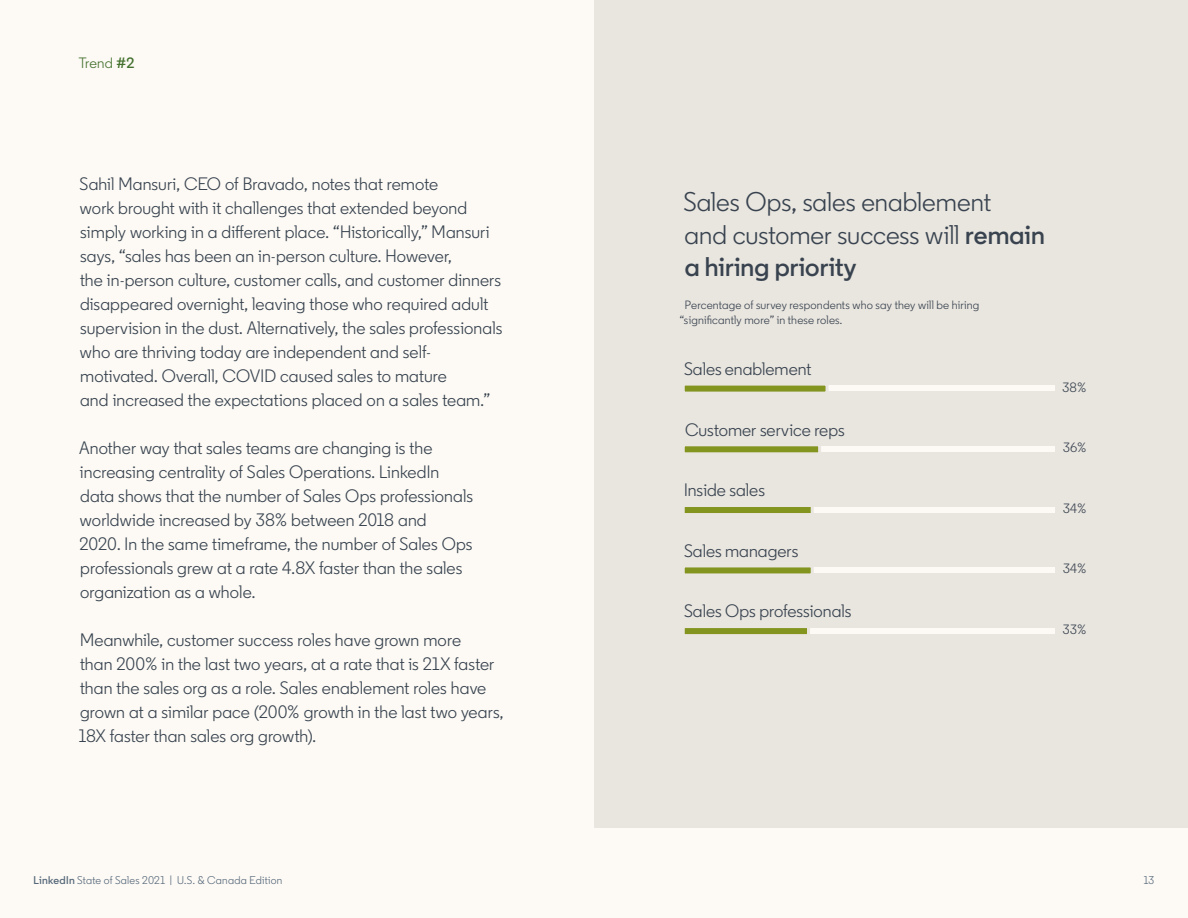
<style>
.page{position:relative;width:1188px;height:918px;background:#fdfaf5}
.page>*{position:absolute;margin:0;border:0;box-sizing:border-box;transform-origin:0 0}
.t1{font:27px/32.4px "Community";color:#38434f}
.t2{font:18px/24px "Community";letter-spacing:.005em;color:#38434f}
.t3{font:15px "Community";letter-spacing:.01em;color:#44712e}
.t4{font:13.5px "Community";letter-spacing:.02em;color:#38434f}
.t5{font:12px/14.4px "Community";letter-spacing:.02em;color:#38434f}
.t6{font:11.25px "Community";letter-spacing:.025em;color:#56687a}
.s1{font-weight:600}
</style>
<div class="page">
<div style="left:594px;top:0;width:594px;height:828px;background:#e9e5df"></div>
<div style="left:685px;top:385px;width:370px;height:6px;background:#fdfaf5"></div>
<div style="left:685px;top:446px;width:370px;height:6px;background:#fdfaf5"></div>
<div style="left:685px;top:507px;width:370px;height:6px;background:#fdfaf5"></div>
<div style="left:685px;top:567px;width:370px;height:6px;background:#fdfaf5"></div>
<div style="left:685px;top:628px;width:370px;height:6px;background:#fdfaf5"></div>
<svg style="left:684px;top:385px;width:145px;height:7px"></svg>
<svg style="left:684px;top:446px;width:137px;height:7px"></svg>
<svg style="left:684px;top:507px;width:130px;height:6px"></svg>
<svg style="left:684px;top:567px;width:130px;height:7px"></svg>
<svg style="left:684px;top:628px;width:126px;height:7px"></svg>
<p class="t3" style="left:79px;top:54px;width:57px">Trend <span class="s1">#2</span></p>
<p class="t2" style="left:80px;top:172px;width:424px">Sahil Mansuri, CEO of Bravado, notes that remote<br>work brought with it challenges that extended beyond simply working in a different place. “Historically,” Mansuri says, “sales has been an in-person culture. However,<br>the in-person culture, customer calls, and customer dinners disappeared overnight, leaving those who required adult supervision in the dust. Alternatively, the sales professionals who are thriving today are independent and self&shy;motivated. Overall, COVID caused sales to mature<br>and increased the expectations placed on a sales team.”</p>
<p class="t2" style="left:79px;top:436px;width:395px">Another way that sales teams are changing is the increasing centrality of Sales Operations. LinkedIn data shows that the number of Sales Ops professionals worldwide increased by 38% between 2018 and<br>2020. In the same timeframe, the number of Sales Ops professionals grew at a rate 4.8X faster than the sales organization as a whole.</p>
<p class="t2" style="left:79px;top:628px;width:426px">Meanwhile, customer success roles have grown more<br>than 200% in the last two years, at a rate that is 21X faster than the sales org as a role. Sales enablement roles have grown at a similar pace (200% growth in the last two years, 18X faster than sales org growth).</p>
<h1 class="t1" style="left:683px;top:186px;width:363px">Sales Ops, sales enablement<br>and customer success will <span class="s1">remain a hiring priority</span></h1>
<p class="t5" style="left:680px;top:298px;width:301px;text-indent:5px">Percentage of survey respondents who say they will be hiring “significantly more” in these roles.</p>
<p class="t2" style="left:684px;top:357px;width:129px">Sales enablement</p>
<p class="t2" style="left:685px;top:417px;width:161px">Customer service reps</p>
<p class="t2" style="left:684px;top:478px;width:82px">Inside sales</p>
<p class="t2" style="left:684px;top:539px;width:116px">Sales managers</p>
<p class="t2" style="left:684px;top:599px;width:169px">Sales Ops professionals</p>
<p class="t4" style="left:1062px;top:379px;width:25px">38%</p>
<p class="t4" style="left:1063px;top:439px;width:25px">36%</p>
<p class="t4" style="left:1063px;top:500px;width:25px">34%</p>
<p class="t4" style="left:1063px;top:561px;width:25px">34%</p>
<p class="t4" style="left:1063px;top:621px;width:25px">33%</p>
<p class="t6" style="left:34px;top:874px;width:250px"><span class="s1">LinkedIn</span> State of Sales 2021 | U.S. &amp; Canada Edition</p>
<p class="t6" style="left:1144px;top:874px;width:12px">13</p>
</div>
